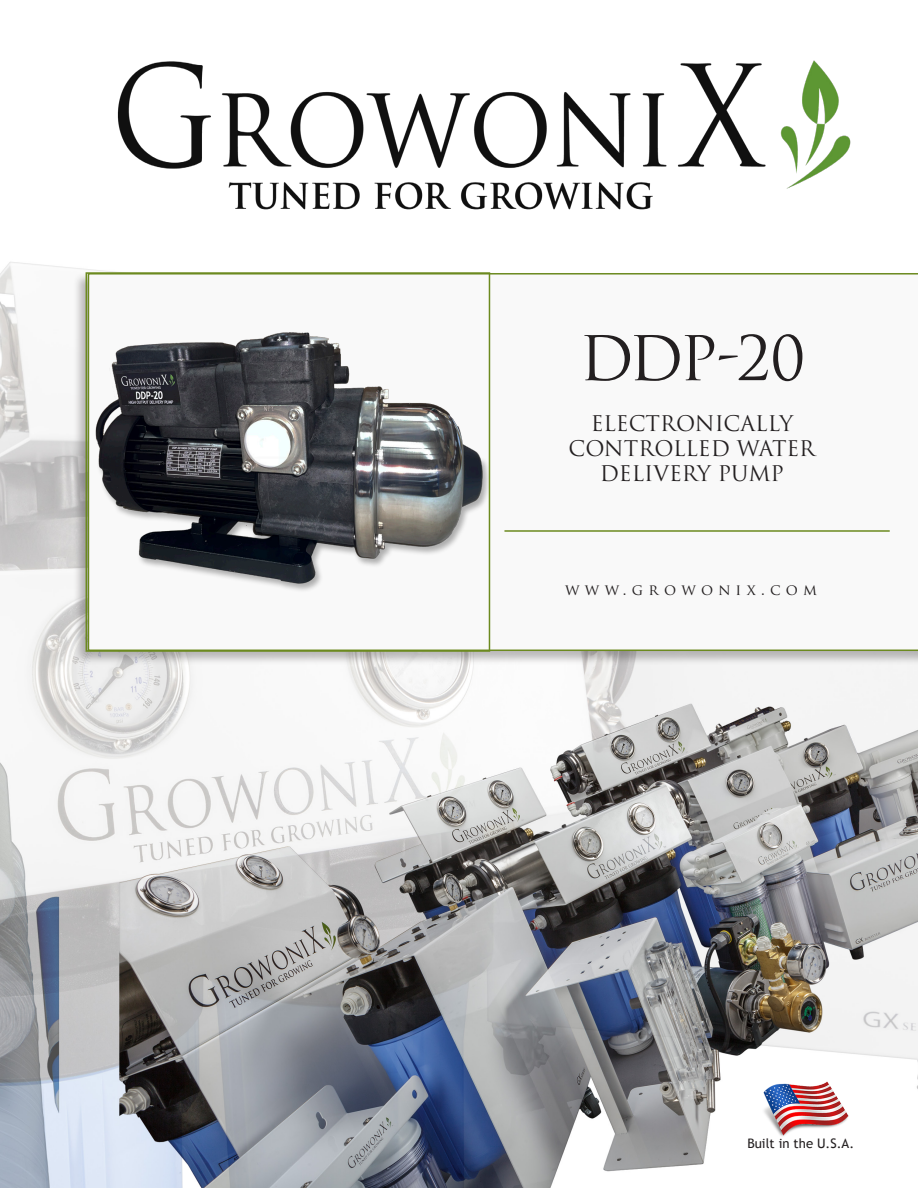
<style>
.page{position:relative;width:918px;height:1188px;background:#fff}
.page>*{position:absolute;margin:0;border:0;box-sizing:border-box;transform-origin:0 0}
.t1{font:60px "Trajan Pro";color:#231f20}
.t2{font:21px "Trajan Pro";color:#231f20}
.t3{font:15px "Trajan Pro";letter-spacing:.35em;color:#231f20}
.t4{font:13.2px "Trebuchet MS";color:#231f20}
</style>
<div class="page">
<img style="left:117px;top:60px;width:734px;height:150px">
<img style="left:0;top:262px;width:918px;height:926px">
<div style="left:73px;top:272px;width:845px;height:394px;background:#231f20;opacity:.3"></div>
<svg style="left:89px;top:273px;width:829px;height:378px"></svg>
<img style="left:89px;top:281px;width:398px;height:313px">
<div style="left:86px;top:272px;width:404px;height:380px;border:2px solid #6c8a1f"></div>
<hr style="left:504px;top:530px;width:386px;height:2px;background:#6c8a1f">
<img style="left:762px;top:1060px;width:88px;height:88px">
<p class="t1" style="left:579px;top:320px;width:228px">DDP-20</p>
<p class="t2" style="left:591px;top:410px;width:204px">ELECTRONICALLY</p>
<p class="t2" style="left:569px;top:435px;width:248px">CONTROLLED WATER</p>
<p class="t2" style="left:600px;top:460px;width:185px">DELIVERY PUMP</p>
<p class="t3" style="left:565px;top:581px;width:253px">www.growonix.com</p>
<p class="t4" style="left:747px;top:1136px;width:108px">Built in the U.S.A.</p>
</div>
